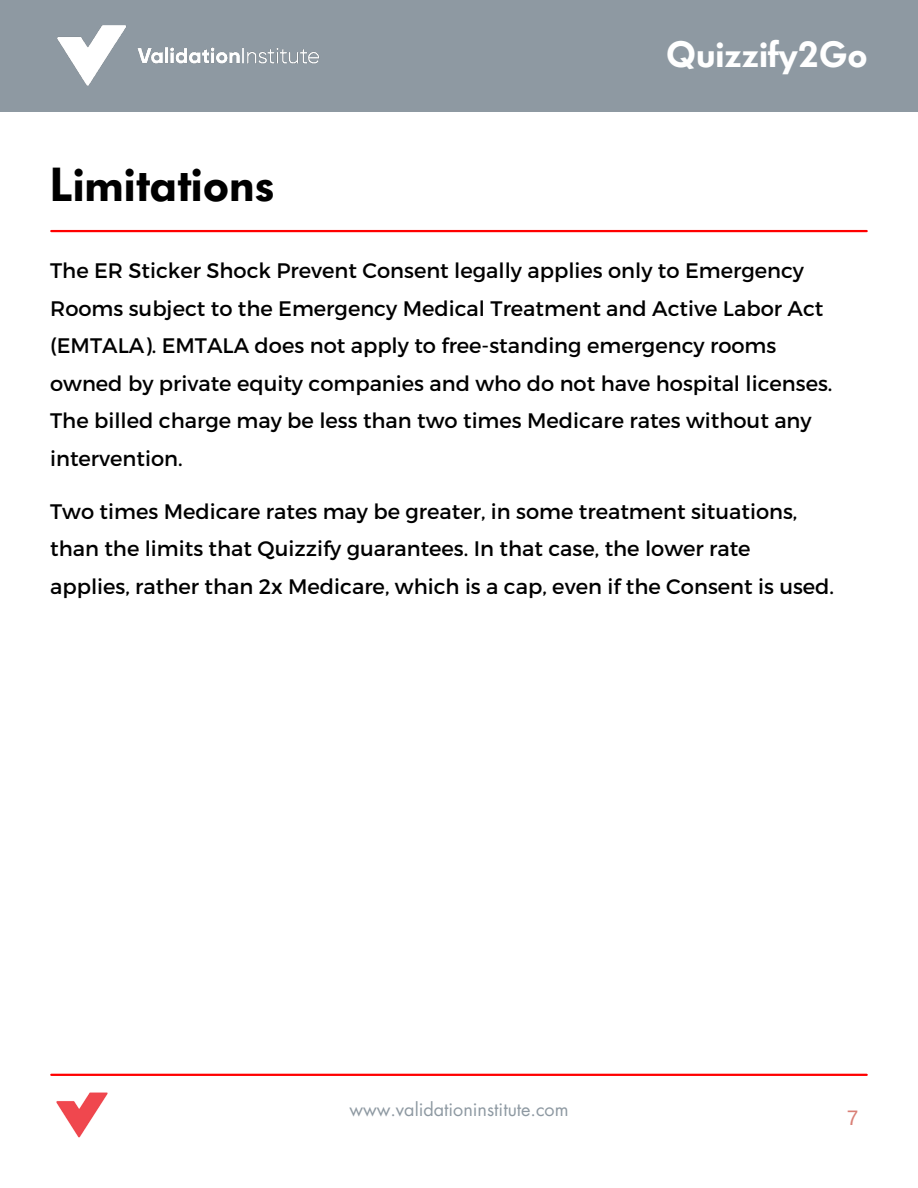
<style>
.page{position:relative;width:918px;height:1188px;background:#fff}
.page>*{position:absolute;margin:0;border:0;box-sizing:border-box;transform-origin:0 0}
.t1{font:600 47.25px "Futura BQ";color:#000}
.t2{font:600 36px "Futura BQ";color:#fff}
.t3{font:21px/37.5px "Montserrat";color:#000}
.t4{font:21px "Arimo";color:#d97f76}
.t5{font:18px "Futura LT";color:#8e99a2}
</style>
<div class="page">
<div style="left:0;top:0;width:918px;height:112px;background:#8e99a2"></div>
<img style="left:57px;top:25px;width:262px;height:61px">
<hr style="left:51px;top:1074px;width:816px;height:2px;background:#f00">
<img style="left:56px;top:1092px;width:52px;height:46px">
<hr style="left:51px;top:230px;width:816px;height:2px;background:#f00">
<h1 class="t1" style="left:50px;top:157px;width:226px">Limitations</h1>
<p class="t2" style="left:666px;top:33px;width:203px">Quizzify2Go</p>
<h3 class="t3" style="left:50px;top:251px;width:784px">The ER Sticker Shock Prevent Consent legally applies only to Emergency Rooms subject to the Emergency Medical Treatment and Active Labor Act (EMTALA). EMTALA does not apply to free-standing emergency rooms owned by private equity companies and who do not have hospital licenses.<br>The billed charge may be less than two times Medicare rates without any intervention.</h3>
<h3 class="t3" style="left:50px;top:492px;width:786px">Two times Medicare rates may be greater, in some treatment situations, than the limits that Quizzify guarantees. In that case, the lower rate applies, rather than 2x Medicare, which is a cap, even if the Consent is used.</h3>
<p class="t5" style="left:349px;top:1098px;width:221px">www.validationinstitute.com</p>
<h2 class="t4" style="left:847px;top:1106px;width:13px">7</h2>
</div>
